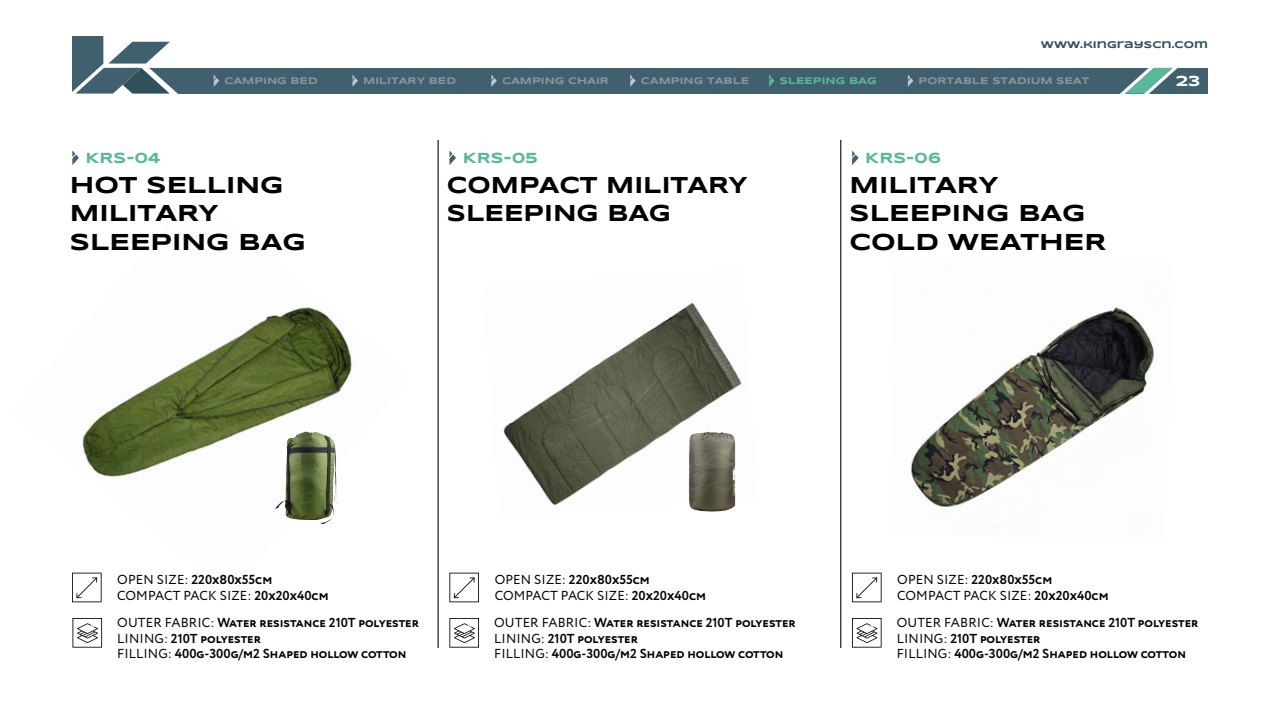
<style>
.page{position:relative;width:1280px;height:720px;background:#fff}
.page>*{position:absolute;margin:0;border:0;box-sizing:border-box;transform-origin:0 0}
.t1{font:700 23.85px/28.6px "Syncopate";color:#000}
.t2{font:700 23.85px/28.6px "Syncopate";color:#000;scale:.95 1}
.t3{font:700 15.15px "Syncopate";color:#58b998}
.t4{font:700 15px "Syncopate";color:#fff}
.t5{font:700 13px/15.6px "Circe";color:#000}
.t6{font:13px/15.6px "Circe";letter-spacing:.01em;color:#000}
.t7{font:700 10px "Syncopate";color:#30505a}
.t8{font:700 9.8px "Syncopate";color:#8895a0}
.t9{font:700 9.8px "Syncopate";color:#58b998}
.s1{font-weight:700}
.s2{font-weight:400}
</style>
<div class="page">
<div style="left:141px;top:68px;width:1067px;height:26px;background:#40606d"></div>
<svg style="left:72px;top:36px;width:106px;height:58px"></svg>
<svg style="left:1120px;top:67px;width:58px;height:27px"></svg>
<svg style="left:214px;top:75px;width:5px;height:12px"></svg>
<svg style="left:353px;top:75px;width:5px;height:11px"></svg>
<svg style="left:491px;top:75px;width:6px;height:12px"></svg>
<svg style="left:630px;top:75px;width:6px;height:12px"></svg>
<svg style="left:908px;top:75px;width:5px;height:12px"></svg>
<img style="left:911px;top:307px;width:243px;height:200px">
<img style="left:503px;top:303px;width:239px;height:203px">
<img style="left:687px;top:431px;width:48px;height:81px">
<img style="left:72px;top:307px;width:280px;height:266px">
<img style="left:275px;top:432px;width:63px;height:92px">
<svg style="left:449px;top:150px;width:7px;height:15px"></svg>
<svg style="left:72px;top:150px;width:7px;height:15px"></svg>
<svg style="left:852px;top:150px;width:7px;height:15px"></svg>
<hr style="left:438px;top:140px;width:1px;height:508px;background:#000">
<hr style="left:840px;top:140px;width:1px;height:508px;background:#000">
<svg style="left:72px;top:573px;width:30px;height:29px"></svg>
<svg style="left:449px;top:573px;width:30px;height:29px"></svg>
<svg style="left:852px;top:573px;width:30px;height:29px"></svg>
<svg style="left:72px;top:618px;width:30px;height:30px"></svg>
<svg style="left:449px;top:618px;width:30px;height:30px"></svg>
<svg style="left:852px;top:618px;width:30px;height:30px"></svg>
<svg style="left:769px;top:75px;width:6px;height:12px"></svg>
<p class="t7" style="left:1041px;top:39px;width:169px">WWW.KINGRAYSCN.COM</p>
<p class="t3" style="left:86px;top:148px;width:77px">KRS-04</p>
<p class="t8" style="left:224px;top:75px;width:95px">CAMPING BED</p>
<p class="t8" style="left:363px;top:75px;width:94px">MILITARY BED</p>
<p class="t8" style="left:502px;top:75px;width:108px">CAMPING CHAIR</p>
<p class="t8" style="left:641px;top:75px;width:110px">CAMPING TABLE</p>
<p class="t8" style="left:919px;top:75px;width:172px">PORTABLE STADIUM SEAT</p>
<p class="t9" style="left:780px;top:75px;width:98px">SLEEPING BAG</p>
<p class="t3" style="left:463px;top:148px;width:77px">KRS-05</p>
<p class="t3" style="left:865px;top:148px;width:77px">KRS-06</p>
<h1 class="t1" style="left:70px;top:170px;width:237px">HOT SELLING<br>MILITARY<br>SLEEPING BAG</h1>
<h1 class="t2" style="left:447px;top:170px;width:318px">COMPACT MILITARY<br>SLEEPING BAG</h1>
<h1 class="t1" style="left:850px;top:170px;width:258px">MILITARY<br>SLEEPING BAG<br>COLD WEATHER</h1>
<p class="t4" style="left:1176px;top:72px;width:25px">23</p>
<p class="t6" style="left:117px;top:572px;width:213px">OPEN SIZE: <span class="s1">220x80x55cm<br></span>COMPACT PACK SIZE: <span class="s1">20x20x40cm</span></p>
<p class="t6" style="left:495px;top:572px;width:213px">OPEN SIZE: <span class="s1">220x80x55cm<br></span>COMPACT PACK SIZE: <span class="s1">20x20x40cm</span></p>
<p class="t6" style="left:897px;top:572px;width:213px">OPEN SIZE: <span class="s1">220x80x55cm<br></span>COMPACT PACK SIZE: <span class="s1">20x20x40cm</span></p>
<p class="t5" style="left:117px;top:616px;width:303px"><span class="s2">OUTER FABRIC:</span> Water resistance 210T polyester<br><span class="s2">LINING:</span> 210T polyester<br><span class="s2">FILLING:</span> 400g-300g/m2 Shaped hollow cotton</p>
<p class="t5" style="left:494px;top:616px;width:303px"><span class="s2">OUTER FABRIC:</span> Water resistance 210T polyester<br><span class="s2">LINING:</span> 210T polyester<br><span class="s2">FILLING:</span> 400g-300g/m2 Shaped hollow cotton</p>
<p class="t5" style="left:897px;top:616px;width:303px"><span class="s2">OUTER FABRIC:</span> Water resistance 210T polyester<br><span class="s2">LINING:</span> 210T polyester<br><span class="s2">FILLING:</span> 400g-300g/m2 Shaped hollow cotton</p>
</div>
